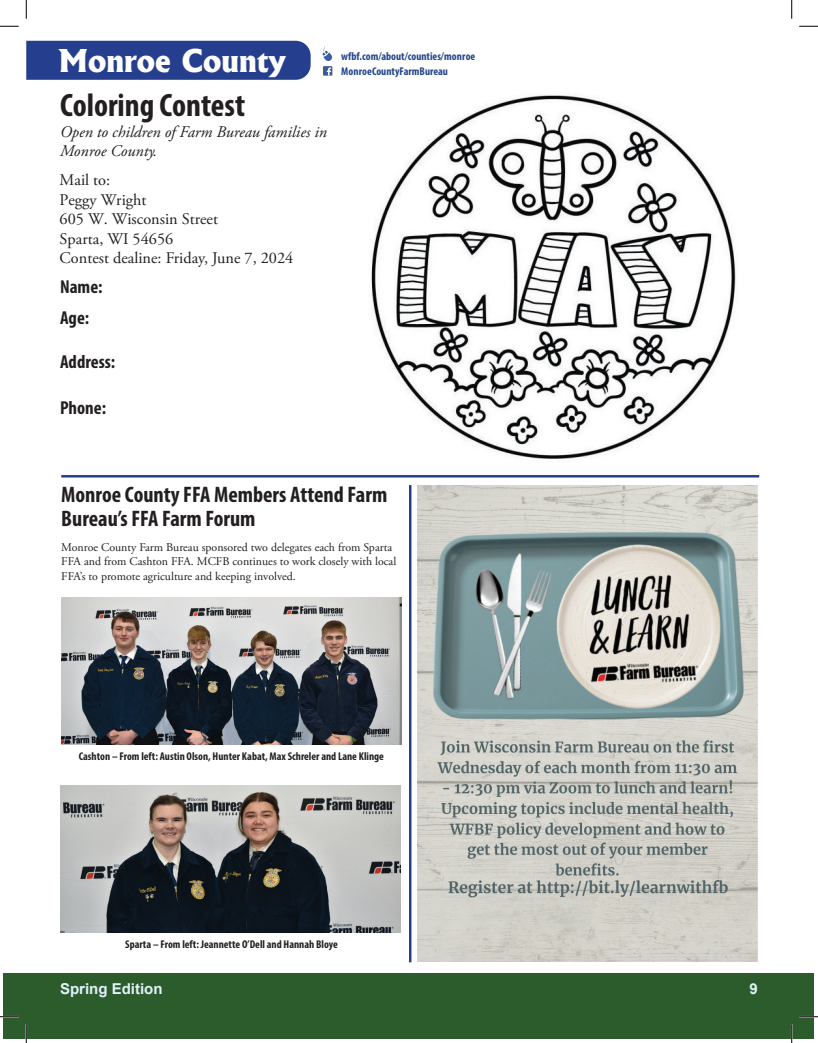
<style>
.page{position:relative;width:818px;height:1043px;background:#fff}
.page>*{position:absolute;margin:0;border:0;box-sizing:border-box;transform-origin:0 0}
.t1{font:700 condensed 32.5px "Myriad Pro";color:#231f20}
.t2{font:800 30px "Albertus";color:#fff}
.t3{font:700 condensed 22.5px/23.8px "Myriad Pro";color:#231f20}
.t4{font:700 condensed 18.75px/30.2px "Myriad Pro";color:#231f20}
.t5{font:16.25px/19.5px "Adobe Garamond Pro";color:#231f20}
.t6{font:italic 16.25px/19.5px "Adobe Garamond Pro";color:#231f20}
.t7{font:700 15px "Arial";color:#e1f2fb}
.t8{font:11.88px/14.2px "Adobe Garamond Pro";color:#231f20}
.t9{font:700 condensed 11.25px "Myriad Pro";color:#231f20}
.t10{font:700 condensed 11.25px "Myriad Pro";color:#23448a}
</style>
<div class="page">
<div style="left:4px;top:973px;width:810px;height:66px;background:#2c5b2c"></div>
<img style="left:371px;top:95px;width:365px;height:364px">
<svg style="left:322px;top:46px;width:10px;height:30px"></svg>
<div style="left:26px;top:41px;width:284px;height:39px;background:#253f8e"></div>
<hr style="left:61px;top:475px;width:698px;height:2px;background:#253f8e">
<img style="left:61px;top:598px;width:340px;height:146px">
<img style="left:61px;top:785px;width:340px;height:147px">
<hr style="left:409px;top:485px;width:2px;height:477px;background:#253f8e">
<img style="left:417px;top:485px;width:340px;height:476px">
<svg style="left:0;top:25px;width:19px;height:2px"></svg>
<svg style="left:799px;top:25px;width:19px;height:2px"></svg>
<svg style="left:0;top:1015px;width:19px;height:2px"></svg>
<svg style="left:799px;top:1016px;width:19px;height:1px"></svg>
<svg style="left:25px;top:0;width:2px;height:19px"></svg>
<svg style="left:25px;top:1024px;width:2px;height:18px"></svg>
<svg style="left:791px;top:0;width:1px;height:19px"></svg>
<svg style="left:791px;top:1024px;width:1px;height:18px"></svg>
<h2 class="t2" style="left:59px;top:42px;width:228px">Monroe County</h2>
<h1 class="t1" style="left:60px;top:85px;width:187px">Coloring Contest</h1>
<h3 class="t6" style="left:60px;top:122px;width:268px">Open to children of Farm Bureau families in<br>Monroe County.</h3>
<h3 class="t5" style="left:60px;top:171px;width:235px">Mail to:<br>Peggy Wright<br>605 W. Wisconsin Street<br>Sparta, WI 54656<br>Contest dealine: Friday, June 7, 2024</h3>
<h3 class="t4" style="left:60px;top:272px;width:44px">Name:<br>Age:</h3>
<h3 class="t4" style="left:60px;top:346px;width:57px">Address:</h3>
<h3 class="t4" style="left:60px;top:392px;width:48px">Phone:</h3>
<p class="t10" style="left:341px;top:50px;width:136px">wfbf.com/about/counties/monroe</p>
<p class="t10" style="left:341px;top:65px;width:108px">MonroeCountyFarmBureau</p>
<h3 class="t3" style="left:61px;top:482px;width:327px">Monroe County FFA Members Attend Farm<br>Bureau’s FFA Farm Forum</h3>
<p class="t8" style="left:61px;top:541px;width:336px">Monroe County Farm Bureau sponsored two delegates each from Sparta<br>FFA and from Cashton FFA. MCFB continues to work closely with local<br>FFA’s to promote agriculture and keeping involved.</p>
<p class="t9" style="left:79px;top:749px;width:307px">Cashton – From left: Austin Olson, Hunter Kabat, Max Schreler and Lane Klinge</p>
<p class="t9" style="left:125px;top:936px;width:214px">Sparta – From left: Jeannette O’Dell and Hannah Bloye</p>
<p class="t7" style="left:60px;top:978px;width:104px">Spring Edition</p>
<p class="t7" style="left:749px;top:978px;width:10px">9</p>
</div>
